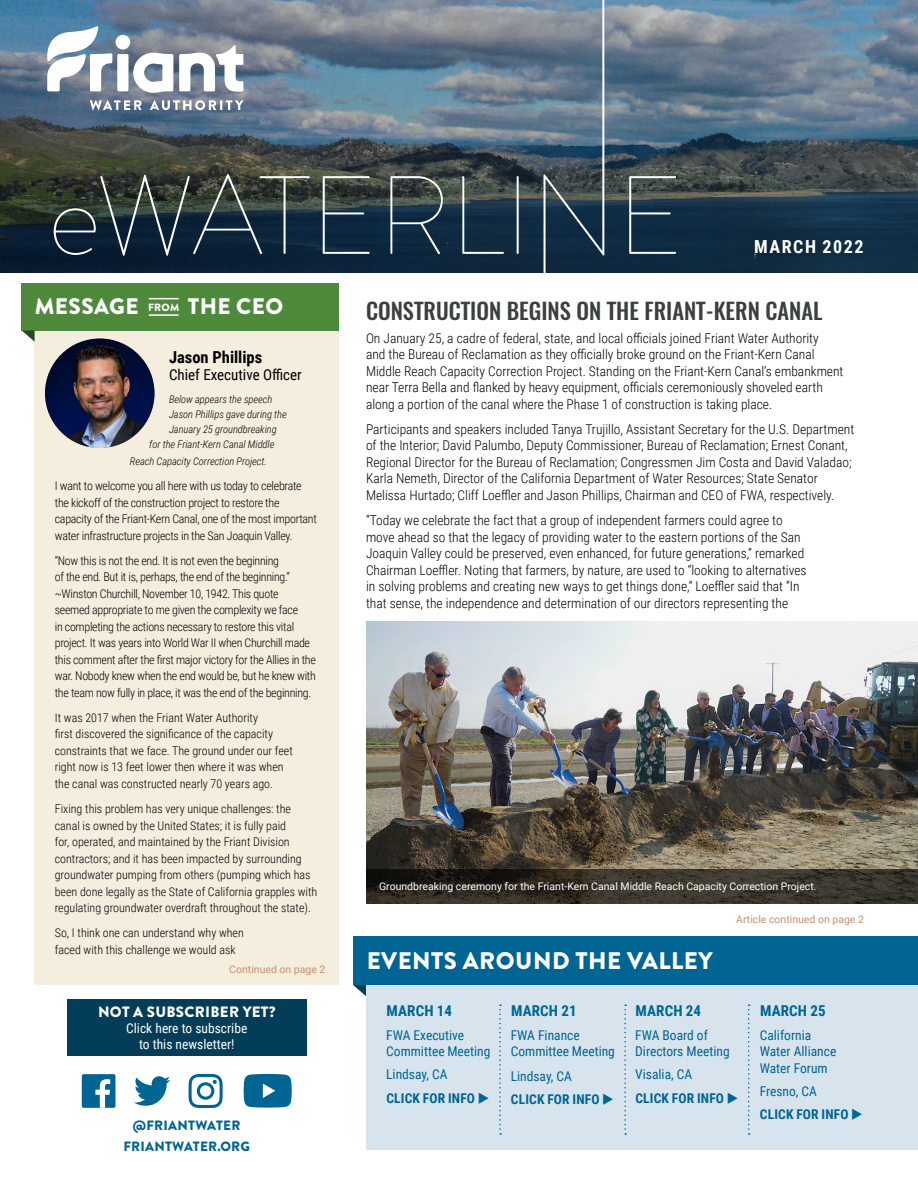
<style>
.page{position:relative;width:918px;height:1188px;background:#fff}
.page>*{position:absolute;margin:0;border:0;box-sizing:border-box;transform-origin:0 0}
.Header_A_-_White{font:900 24px "Brandon Grotesque";letter-spacing:.02em;color:#fff}
.News_Headline{font:500 22.5px "Oswald";color:#3a3f3f}
.Sidebar_Header{font:900 22.5px "Brandon Grotesque";letter-spacing:.02em;color:#fff}
.Date{font:700 18px "Roboto Condensed";letter-spacing:.085em;color:#fff}
.Sidebar_Name{font:700 16.5px "Roboto Condensed";color:#000}
.Sidebar_Title{font:15px "Roboto Condensed";color:#000}
.Event_Date{font:700 15px "Roboto Condensed";letter-spacing:.01em;color:#006592}
.t1{font:900 15px "Brandon Grotesque";letter-spacing:.02em;color:#fff}
.Click_Text__No_line{font:700 15px "Roboto Condensed";letter-spacing:.01em;color:#006592}
.Body{font:300 13.5px/16.5px "Roboto Condensed";color:#000}
.Event{font:13.5px/16.5px "Roboto Condensed";color:#006592}
.Body_-_Profile{font:13.5px "Roboto Condensed";color:#fff}
.t2{font:900 13.5px "Brandon Grotesque";letter-spacing:.02em;color:#006592}
.Event_Date-2{font:700 13.5px "Roboto Condensed";letter-spacing:.01em;color:#006592}
.Click_Text__No_line-2{font:700 13.5px "Roboto Condensed";letter-spacing:.01em;color:#006592}
.Sidebar_Body{font:300 12px/16.5px "Roboto Condensed";letter-spacing:-.02em;color:#000}
.Sidebar_Body-2{font:300 12px/16.5px "Roboto Condensed";color:#000}
.Sidebar_Body-3{font:italic 300 10.5px "Roboto Condensed";letter-spacing:-.005em;color:#000}
.t3{font:10.5px "Roboto";color:#fff}
.Continued{font:10.5px "Roboto";color:#c79173}
.t4{font:900 10.5px "Brandon Grotesque";color:#fff}
</style>
<div class="page">
<div style="left:35px;top:331px;width:304px;height:654px;background:#f5edde"></div>
<div style="left:22px;top:283px;width:317px;height:47px;background:#4f8a3c"></div>
<svg style="left:22px;top:331px;width:13px;height:11px"></svg>
<img style="left:0;top:0;width:918px;height:140px">
<svg style="left:0;top:140px;width:918px;height:133px;background:#2b3b43"></svg>
<div style="left:366px;top:985px;width:552px;height:165px;background:#d7e4ee"></div>
<div style="left:733px;top:218px;width:151px;height:58px;background:#000;opacity:.58"></div>
<svg style="left:499px;top:1004px;width:2px;height:131px"></svg>
<svg style="left:624px;top:1004px;width:2px;height:131px"></svg>
<svg style="left:748px;top:1004px;width:2px;height:131px"></svg>
<div style="left:353px;top:937px;width:565px;height:48px;background:#006592"></div>
<hr style="left:149px;top:298px;width:30px;height:1px;background:#fff">
<hr style="left:149px;top:314px;width:30px;height:2px;background:#fff">
<svg style="left:353px;top:985px;width:13px;height:11px"></svg>
<svg style="left:47px;top:26px;width:7px;height:65px"></svg>
<img style="left:54px;top:0;width:622px;height:273px">
<div style="left:82px;top:1074px;width:33px;height:34px;background:#006592;border-radius:2px"></div>
<svg style="left:95px;top:1079px;width:15px;height:29px"></svg>
<svg style="left:134px;top:1076px;width:36px;height:30px"></svg>
<svg style="left:189px;top:1074px;width:34px;height:34px"></svg>
<svg style="left:244px;top:1074px;width:48px;height:34px;background:#1f779f"></svg>
<div style="left:67px;top:999px;width:240px;height:57px;background:#043d57"></div>
<img style="left:45px;top:339px;width:110px;height:109px;border-radius:55px">
<img style="left:366px;top:621px;width:552px;height:248px">
<svg style="left:366px;top:869px;width:552px;height:34px;background:#332e26"></svg>
<p class="Sidebar_Header" style="left:35px;top:291px;width:106px">MESSAGE</p>
<p class="Sidebar_Header" style="left:188px;top:291px;width:97px">THE CEO</p>
<p class="t4" style="left:148px;top:299px;width:33px">FROM</p>
<p class="Sidebar_Name" style="left:169px;top:346px;width:95px">Jason Phillips</p>
<p class="Sidebar_Title" style="left:169px;top:364px;width:134px">Chief Executive Officer</p>
<p class="Sidebar_Body-3" style="left:169px;top:392px;width:105px">Below appears the speech</p>
<p class="Sidebar_Body-3" style="left:169px;top:407px;width:119px">Jason Phillips gave during the</p>
<p class="Sidebar_Body-3" style="left:169px;top:422px;width:109px">January 25 groundbreaking</p>
<p class="Sidebar_Body-3" style="left:149px;top:437px;width:127px">for the Friant-Kern Canal Middle</p>
<p class="Sidebar_Body-3" style="left:130px;top:454px;width:139px">Reach Capacity Correction Project.</p>
<p class="Sidebar_Body" style="left:55px;top:477px;width:264px">I want to welcome you all here with us today to celebrate the kickoff of the construction project to restore the capacity of the Friant-Kern Canal, one of the most important water infrastructure projects in the San Joaquin Valley.</p>
<p class="Sidebar_Body" style="left:55px;top:552px;width:263px">“Now this is not the end. It is not even the beginning<br>of the end. But it is, perhaps, the end of the beginning.” ~Winston Churchill, November 10, 1942. This quote seemed appropriate to me given the complexity we face<br>in completing the actions necessary to restore this vital project. It was years into World War II when Churchill made this comment after the first major victory for the Allies in the war. Nobody knew when the end would be, but he knew with the team now fully in place, it was the end of the beginning.</p>
<p class="Sidebar_Body-2" style="left:55px;top:709px;width:240px">It was 2017 when the Friant Water Authority<br>first discovered the significance of the capacity constraints that we face. The ground under our feet right now is 13 feet lower then where it was when the canal was constructed nearly 70 years ago.</p>
<p class="Sidebar_Body-2" style="left:55px;top:800px;width:264px">Fixing this problem has very unique challenges: the canal is owned by the United States; it is fully paid<br>for, operated, and maintained by the Friant Division contractors; and it has been impacted by surrounding groundwater pumping from others (pumping which has been done legally as the State of California grapples with regulating groundwater overdraft throughout the state).</p>
<p class="Sidebar_Body-2" style="left:55px;top:924px;width:191px">So, I think one can understand why when faced with this challenge we would ask</p>
<p class="Continued" style="left:229px;top:961px;width:98px">Continued on page 2</p>
<p class="t1" style="left:98px;top:1001px;width:179px">NOT A SUBSCRIBER YET?</p>
<p class="Body_-_Profile" style="left:126px;top:1019px;width:123px">Click here to subscribe</p>
<p class="Body_-_Profile" style="left:139px;top:1035px;width:97px">to this newsletter!</p>
<p class="t2" style="left:133px;top:1115px;width:109px">@FRIANTWATER</p>
<p class="t2" style="left:123px;top:1136px;width:128px">FRIANTWATER.ORG</p>
<p class="Date" style="left:754px;top:234px;width:111px">MARCH 2022</p>
<p class="News_Headline" style="left:366px;top:295px;width:458px">CONSTRUCTION BEGINS ON THE FRIANT-KERN CANAL</p>
<p class="Body" style="left:366px;top:329px;width:479px">On January 25, a cadre of federal, state, and local officials joined Friant Water Authority<br>and the Bureau of Reclamation as they officially broke ground on the Friant-Kern Canal Middle Reach Capacity Correction Project. Standing on the Friant-Kern Canal’s embankment near Terra Bella and flanked by heavy equipment, officials ceremoniously shoveled earth along a portion of the canal where the Phase 1 of construction is taking place.</p>
<p class="Body" style="left:366px;top:420px;width:490px">Participants and speakers included Tanya Trujillo, Assistant Secretary for the U.S. Department of the Interior; David Palumbo, Deputy Commissioner, Bureau of Reclamation; Ernest Conant, Regional Director for the Bureau of Reclamation; Congressmen Jim Costa and David Valadao; Karla Nemeth, Director of the California Department of Water Resources; State Senator Melissa Hurtado; Cliff Loeffler and Jason Phillips, Chairman and CEO of FWA, respectively.</p>
<p class="Body" style="left:366px;top:512px;width:442px">“Today we celebrate the fact that a group of independent farmers could agree to move ahead so that the legacy of providing water to the eastern portions of the San Joaquin Valley could be preserved, even enhanced, for future generations,” remarked Chairman Loeffler. Noting that farmers, by nature, are used to “looking to alternatives in solving problems and creating new ways to get things done,” Loeffler said that “In that sense, the independence and determination of our directors representing the</p>
<p class="t3" style="left:379px;top:879px;width:439px">Groundbreaking ceremony for the Friant-Kern Canal Middle Reach Capacity Correction Project.</p>
<p class="Header_A_-_White" style="left:367px;top:944px;width:347px">EVENTS AROUND THE VALLEY</p>
<p class="Continued" style="left:736px;top:912px;width:129px">Article continued on page 2</p>
<p class="Event_Date" style="left:387px;top:1001px;width:67px">MARCH 14</p>
<p class="Event" style="left:386px;top:1026px;width:106px">FWA Executive<br>Committee Meeting</p>
<p class="Event" style="left:386px;top:1066px;width:63px">Lindsay, CA</p>
<p class="Event_Date-2" style="left:386px;top:1088px;width:105px">CLICK FOR INFO ◆</p>
<p class="Event_Date" style="left:511px;top:1001px;width:67px">MARCH 21</p>
<p class="Event" style="left:511px;top:1026px;width:106px">FWA Finance<br>Committee Meeting</p>
<p class="Event" style="left:511px;top:1067px;width:63px">Lindsay, CA</p>
<p class="Event_Date-2" style="left:511px;top:1090px;width:105px">CLICK FOR INFO ◆</p>
<p class="Event_Date" style="left:636px;top:1001px;width:67px">MARCH 24</p>
<p class="Event" style="left:635px;top:1026px;width:96px">FWA Board of<br>Directors Meeting</p>
<p class="Event" style="left:635px;top:1066px;width:59px">Visalia, CA</p>
<p class="Click_Text__No_line-2" style="left:635px;top:1088px;width:105px">CLICK FOR INFO ◆</p>
<p class="Click_Text__No_line" style="left:760px;top:1001px;width:67px">MARCH 25</p>
<p class="Event" style="left:760px;top:1026px;width:78px">California<br>Water Alliance<br>Water Forum</p>
<p class="Event" style="left:760px;top:1082px;width:59px">Fresno, CA</p>
<p class="Click_Text__No_line-2" style="left:760px;top:1105px;width:105px">CLICK FOR INFO ◆</p>
</div>
